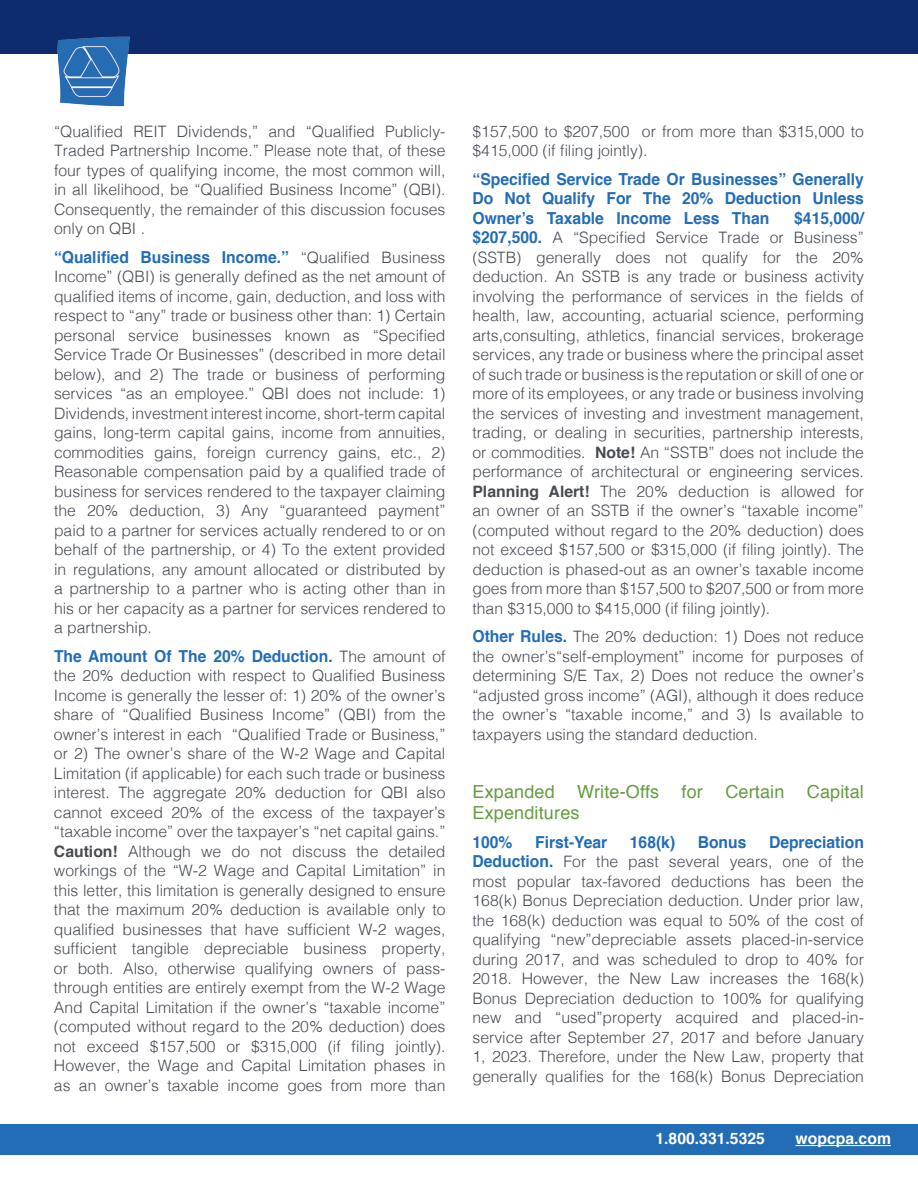
<style>
.page{position:relative;width:918px;height:1188px;background:#fff}
.page>*{position:absolute;margin:0;border:0;box-sizing:border-box;transform-origin:0 0}
.t1{font:18px/21px "Helvetica";letter-spacing:.01em;color:#669c41}
.t2{font:700 16.5px/19.5px "Helvetica";color:#226db6;text-align:justify;scale:.95 1}
.t3{font:300 15.75px/19.5px "Helvetica";color:#464b54;text-align:justify}
.t4{font:700 15.75px "Helvetica";color:#fff}
.s1{font-weight:300;font-size:15.75px;color:#464b54}
.s2{font-weight:700}
.s3{font-weight:700;font-size:16.5px;color:#226db6}
</style>
<div class="page">
<div style="left:0;top:0;width:918px;height:54px;background:#0d2b6d"></div>
<div style="left:0;top:1124px;width:918px;height:30px;background:#226db6"></div>
<hr style="left:796px;top:1145px;width:95px;height:1px;background:#fff">
<img style="left:57px;top:36px;width:73px;height:71px">
<p class="t3" style="left:54px;top:120px;width:393px">“Qualified REIT Dividends,” and “Qualified Publicly-Traded Partnership Income.” Please note that, of these four types of qualifying income, the most common will, in all likelihood, be “Qualified Business Income” (QBI).<br>Consequently, the remainder of this discussion focuses only on QBI .</p>
<p class="t2" style="left:54px;top:247px;width:414px">“Qualified Business Income.” <span class="s1">“Qualified Business</span></p>
<p class="t3" style="left:54px;top:266px;width:393px">Income” (QBI) is generally defined as the net amount of qualified items of income, gain, deduction, and loss with respect to “any” trade or business other than: 1) Certain personal service businesses known as “Specified Service Trade Or Businesses” (described in more detail below), and 2) The trade or business of performing services “as an employee.” QBI does not include: 1)<br>Dividends, investment interest income, short-term capital gains, long-term capital gains, income from annuities, commodities gains, foreign currency gains, etc., 2)<br>Reasonable compensation paid by a qualified trade of business for services rendered to the taxpayer claiming the 20% deduction, 3) Any “guaranteed payment” paid to a partner for services actually rendered to or on behalf of the partnership, or 4) To the extent provided in regulations, any amount allocated or distributed by a partnership to a partner who is acting other than in his or her capacity as a partner for services rendered to a partnership.</p>
<p class="t2" style="left:54px;top:646px;width:414px">The Amount Of The 20% Deduction. <span class="s1">The amount of</span></p>
<p class="t3" style="left:54px;top:665px;width:393px">the 20% deduction with respect to Qualified Business Income is generally the lesser of: 1) 20% of the owner’s share of “Qualified Business Income” (QBI) from the owner’s interest in each “Qualified Trade or Business,” or 2) The owner’s share of the W-2 Wage and Capital Limitation (if applicable) for each such trade or business interest. The aggregate 20% deduction for QBI also cannot exceed 20% of the excess of the taxpayer’s “taxable income” over the taxpayer’s “net capital gains.” <span class="s2">Caution!</span> Although we do not discuss the detailed workings of the “W-2 Wage and Capital Limitation” in this letter, this limitation is generally designed to ensure that the maximum 20% deduction is available only to qualified businesses that have sufficient W-2 wages, sufficient tangible depreciable business property, or both. Also, otherwise qualifying owners of pass&shy;through entities are entirely exempt from the W-2 Wage And Capital Limitation if the owner’s “taxable income” (computed without regard to the 20% deduction) does not exceed $157,500 or $315,000 (if filing jointly).<br>However, the Wage and Capital Limitation phases in as an owner’s taxable income goes from more than</p>
<p class="t3" style="left:472px;top:120px;width:393px">$157,500 to $207,500 or from more than $315,000 to $415,000 (if filing jointly).</p>
<p class="t2" style="left:472px;top:169px;width:414px">“Specified Service Trade Or Businesses” Generally Do Not Qualify For The 20% Deduction Unless Owner’s Taxable Income Less Than</p>
<p class="t2" style="left:794px;top:208px;width:75px">$415,000/</p>
<p class="t3" style="left:472px;top:227px;width:393px"><span class="s3">$207,500.</span> A “Specified Service Trade or Business” (SSTB) generally does not qualify for the 20% deduction. An SSTB is any trade or business activity involving the performance of services in the fields of health, law, accounting, actuarial science, performing arts,consulting, athletics, financial services, brokerage services, any trade or business where the principal asset of such trade or business is the reputation or skill of one or more of its employees, or any trade or business involving the services of investing and investment management, trading, or dealing in securities, partnership interests, or commodities. <span class="s2">Note!</span> An “SSTB” does not include the performance of architectural or engineering services.<br><span class="s2">Planning Alert!</span> The 20% deduction is allowed for an owner of an SSTB if the owner’s “taxable income” (computed without regard to the 20% deduction) does not exceed $157,500 or $315,000 (if filing jointly). The deduction is phased-out as an owner’s taxable income goes from more than $157,500 to $207,500 or from more than $315,000 to $415,000 (if filing jointly).</p>
<p class="t3" style="left:472px;top:626px;width:393px"><span class="s3">Other Rules.</span> The 20% deduction: 1) Does not reduce the owner’s“self-employment” income for purposes of determining S/E Tax, 2) Does not reduce the owner’s “adjusted gross income” (AGI), although it does reduce the owner’s “taxable income,” and 3) Is available to taxpayers using the standard deduction.</p>
<p class="t1" style="left:472px;top:782px;width:393px">Expanded Write-Offs for Certain Capital<br>Expenditures</p>
<p class="t2" style="left:472px;top:832px;width:44px">100%</p>
<p class="t2" style="left:535px;top:832px;width:78px">First-Year</p>
<p class="t2" style="left:630px;top:832px;width:49px">168(k)</p>
<p class="t2" style="left:698px;top:832px;width:53px">Bonus</p>
<p class="t2" style="left:769px;top:832px;width:101px">Depreciation</p>
<p class="t3" style="left:472px;top:851px;width:393px"><span class="s3">Deduction.</span> For the past several years, one of the most popular tax-favored deductions has been the 168(k) Bonus Depreciation deduction. Under prior law, the 168(k) deduction was equal to 50% of the cost of qualifying “new”depreciable assets placed-in-service during 2017, and was scheduled to drop to 40% for 2018. However, the New Law increases the 168(k)<br>Bonus Depreciation deduction to 100% for qualifying new and “used”property acquired and placed-in&shy;service after September 27, 2017 and before January 1, 2023. Therefore, under the New Law, property that generally qualifies for the 168(k) Bonus Depreciation</p>
<p class="t4" style="left:655px;top:1126px;width:111px">1.800.331.5325</p>
<p class="t4" style="left:796px;top:1126px;width:97px">wopcpa.com</p>
</div>
